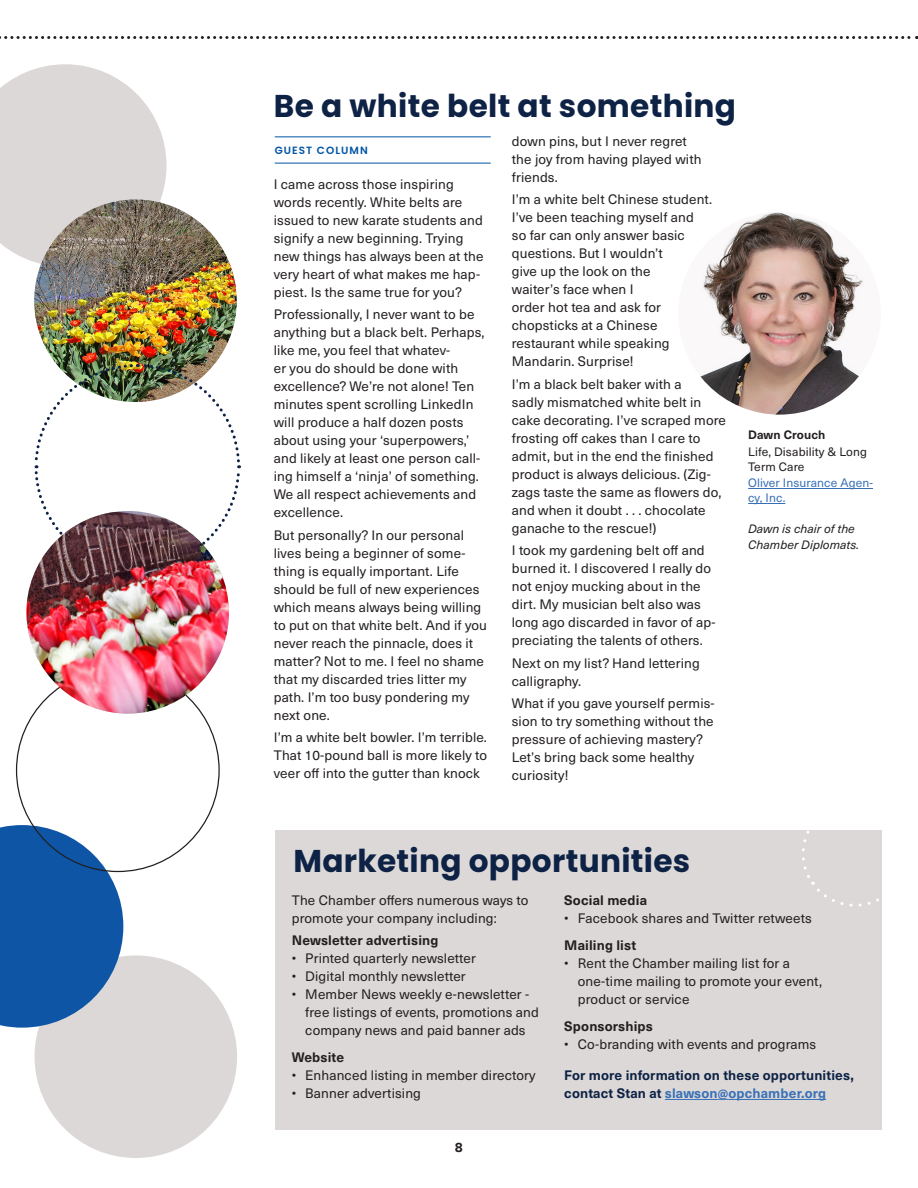
<style>
.page{position:relative;width:918px;height:1188px;background:#fff}
.page>*{position:absolute;margin:0;border:0;box-sizing:border-box;transform-origin:0 0}
.Headline{font:700 31.5px "Poppins";letter-spacing:.01em;color:#0d2245}
.t1{font:13.5px/18px "Neue Haas Unica W1 G";letter-spacing:.01em;color:#231f20}
.t2{font:700 13.5px/18px "Neue Haas Unica W1 G";letter-spacing:.01em;color:#0d2245}
.t3{font:700 13.5px "Neue Haas Unica W1 G";letter-spacing:.01em;color:#231f20}
.Bios{font:italic 12px/15.8px "Neue Haas Unica W1 G";letter-spacing:.005em;color:#231f20}
.Body{font:12px/15px "Neue Haas Unica W1 G";letter-spacing:.01em;color:#231f20}
.Body-2{font:12px/15px "Neue Haas Unica W1 G";letter-spacing:.01em;color:#3870b7}
.Body-3{font:700 12px "Neue Haas Unica W1 G";letter-spacing:.01em;color:#231f20}
.t4{font:600 10.5px "Poppins";letter-spacing:.1em;color:#0154a6}
.s1{color:#3870b7}
.s2{font-size:12px;color:#3870b7}
</style>
<div class="page">
<svg style="left:0;top:64px;width:166px;height:201px;background:#e0dcdb"></svg>
<img style="left:34px;top:199px;width:203px;height:203px;border-radius:101px">
<svg style="left:0;top:36px;width:918px;height:3px"></svg>
<div style="left:35px;top:955px;width:202px;height:203px;background:#dcd8d7;border-radius:50%"></div>
<svg style="left:0;top:825px;width:123px;height:203px"></svg>
<svg style="left:34px;top:362px;width:207px;height:139px"></svg>
<div style="left:275px;top:830px;width:607px;height:300px;background:#dcd8d7"></div>
<hr style="left:665px;top:1099px;width:53px;height:1px;background:#3870b7">
<hr style="left:728px;top:1099px;width:98px;height:1px;background:#3870b7">
<hr style="left:275px;top:136px;width:216px;height:1px;background:#0154a6">
<hr style="left:275px;top:163px;width:216px;height:1px;background:#0154a6">
<img style="left:678px;top:212px;width:203px;height:203px;border-radius:100px">
<hr style="left:748px;top:488px;width:125px;height:1px;background:#3870b7">
<hr style="left:748px;top:503px;width:37px;height:1px;background:#3870b7">
<svg style="left:802px;top:831px;width:77px;height:76px"></svg>
<img style="left:26px;top:511px;width:204px;height:213px">
<p class="Headline" style="left:274px;top:88px;width:464px">Be a white belt at something</p>
<p class="t4" style="left:275px;top:144px;width:95px">GUEST COLUMN</p>
<p class="t1" style="left:274px;top:174px;width:211px">I came across those inspiring words recently. White belts are issued to new karate students and signify a new beginning. Trying new things has always been at the very heart of what makes me hap&shy;piest. Is the same true for you?</p>
<p class="t1" style="left:274px;top:305px;width:212px">Professionally, I never want to be anything but a black belt. Perhaps, like me, you feel that whatev-<br>er you do should be done with excellence? We’re not alone! Ten minutes spent scrolling LinkedIn will produce a half dozen posts about using your ‘superpowers,’ and likely at least one person call&shy;ing himself a ‘ninja’ of something.<br>We all respect achievements and excellence.</p>
<p class="t1" style="left:274px;top:525px;width:215px">But personally? In our personal lives being a beginner of some&shy;thing is equally important. Life should be full of new experiences which means always being willing to put on that white belt. And if you never reach the pinnacle, does it matter? Not to me. I feel no shame that my discarded tries litter my path. I’m too busy pondering my next one.</p>
<p class="t1" style="left:274px;top:728px;width:215px;text-align:justify">I’m a white belt bowler. I’m terrible.<br>That 10-pound ball is more likely to veer off into the gutter than knock</p>
<p class="t1" style="left:512px;top:131px;width:191px">down pins, but I never regret the joy from having played with friends.</p>
<p class="t1" style="left:512px;top:190px;width:202px">I’m a white belt Chinese student.<br>I’ve been teaching myself and<br>so far can only answer basic questions. But I wouldn’t<br>give up the look on the<br>waiter’s face when I<br>order hot tea and ask for chopsticks at a Chinese restaurant while speaking<br>Mandarin. Surprise!</p>
<p class="t1" style="left:512px;top:374px;width:216px">I’m a black belt baker with a<br>sadly mismatched white belt in cake decorating. I’ve scraped more frosting off cakes than I care to admit, but in the end the finished product is always delicious. (Zig&shy;zags taste the same as flowers do, and when it doubt . . . chocolate ganache to the rescue!)</p>
<p class="t1" style="left:512px;top:541px;width:205px">I took my gardening belt off and burned it. I discovered I really do not enjoy mucking about in the dirt. My musician belt also was long ago discarded in favor of ap&shy;preciating the talents of others.</p>
<p class="t1" style="left:512px;top:653px;width:190px">Next on my list? Hand lettering calligraphy.</p>
<p class="t1" style="left:512px;top:694px;width:204px">What if you gave yourself permis&shy;sion to try something without the pressure of achieving mastery?<br>Let’s bring back some healthy curiosity!</p>
<p class="Body-3" style="left:748px;top:426px;width:79px">Dawn Crouch</p>
<p class="Body" style="left:748px;top:443px;width:120px">Life, Disability &amp; Long<br>Term Care</p>
<p class="Body-2" style="left:748px;top:475px;width:126px">Oliver Insurance Agen&shy;cy, Inc.</p>
<p class="Bios" style="left:748px;top:520px;width:112px">Dawn is chair of the<br>Chamber Diplomats.</p>
<p class="Headline" style="left:293px;top:842px;width:398px">Marketing opportunities</p>
<p class="t1" style="left:292px;top:890px;width:238px">The Chamber offers numerous ways to promote your company including:</p>
<p class="t3" style="left:292px;top:930px;width:148px">Newsletter advertising</p>
<p class="t1" style="left:292px;top:949px;width:186px">• Printed quarterly newsletter</p>
<p class="t1" style="left:292px;top:967px;width:176px">• Digital monthly newsletter</p>
<p class="t1" style="left:305px;top:985px;width:235px;text-indent:-14px">• Member News weekly e-newsletter - free listings of events, promotions and company news and paid banner ads</p>
<p class="t3" style="left:292px;top:1047px;width:54px">Website</p>
<p class="t1" style="left:292px;top:1066px;width:245px">• Enhanced listing in member directory</p>
<p class="t1" style="left:292px;top:1084px;width:131px">• Banner advertising</p>
<p class="t3" style="left:455px;top:1137px;width:10px">8</p>
<p class="t3" style="left:564px;top:890px;width:84px">Social media</p>
<p class="t1" style="left:564px;top:908px;width:249px">• Facebook shares and Twitter retweets</p>
<p class="t3" style="left:564px;top:935px;width:73px">Mailing list</p>
<p class="t1" style="left:578px;top:953px;width:246px;text-indent:-14px">• Rent the Chamber mailing list for a one-time mailing to promote your event, product or service</p>
<p class="t3" style="left:564px;top:1016px;width:90px">Sponsorships</p>
<p class="t1" style="left:564px;top:1034px;width:253px">• Co-branding with events and programs</p>
<p class="t2" style="left:564px;top:1065px;width:291px">For more information on these opportunities, contact Stan at <span class="s1">slawson</span><span class="s2">@</span><span class="s1">opchamber.org</span></p>
</div>
